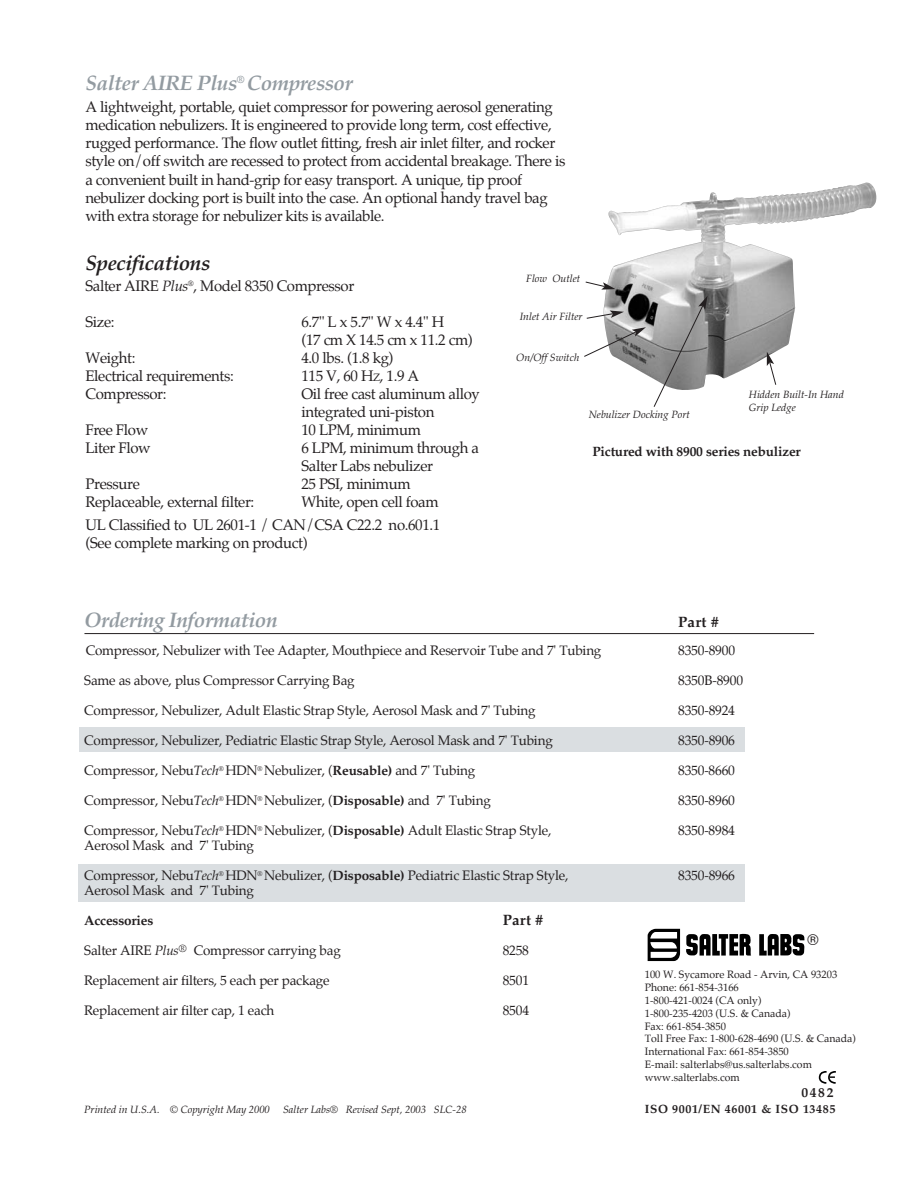
<style>
.page{position:relative;width:918px;height:1188px;background:#fff}
.page>*{position:absolute;margin:0;border:0;box-sizing:border-box;transform-origin:0 0}
.t1{font:italic 700 21px "Palatino";letter-spacing:-.025em;color:#939ba1}
.t2{font:italic 700 21px "Palatino";letter-spacing:-.025em;color:#231f20}
.t3{font:15px/18.3px "Palatino";letter-spacing:-.025em;color:#231f20}
.t4{font:700 15px "Palatino";letter-spacing:.02em;color:#231f20}
.t5{font:15px "Helvetica";color:#231f20}
.t6{font:13.5px "Palatino";letter-spacing:-.015em;color:#231f20}
.t7{font:700 13.5px "Palatino";letter-spacing:-.015em;color:#231f20}
.t8{font:700 12px "Palatino";letter-spacing:.05em;color:#231f20}
.t9{font:10.5px/12.8px "Palatino";color:#231f20}
.t10{font:italic 10.5px/12.8px "Palatino";color:#231f20}
.s1{font-style:italic}
.s2{font-size:10.5px}
.s3{font-weight:700}
</style>
<div class="page">
<div style="left:78px;top:864px;width:667px;height:38px;background:#dadee1"></div>
<div style="left:79px;top:727px;width:666px;height:25px;background:#dadee1"></div>
<hr style="left:84px;top:633px;width:730px;height:1px;background:#231f20">
<img style="left:603px;top:183px;width:273px;height:196px">
<svg style="left:585px;top:281px;width:31px;height:9px"></svg>
<svg style="left:586px;top:310px;width:38px;height:9px"></svg>
<svg style="left:584px;top:327px;width:62px;height:30px"></svg>
<svg style="left:653px;top:296px;width:55px;height:111px"></svg>
<svg style="left:767px;top:352px;width:10px;height:33px"></svg>
<svg style="left:819px;top:1071px;width:17px;height:13px"></svg>
<svg style="left:648px;top:929px;width:32px;height:32px"></svg>
<svg style="left:686px;top:934px;width:65px;height:22px"></svg>
<svg style="left:759px;top:934px;width:46px;height:22px"></svg>
<h1 class="t1" style="left:85px;top:75px;width:269px">Salter AIRE Plus<sup>®</sup> Compressor</h1>
<p class="t3" style="left:85px;top:98px;width:481px">A lightweight, portable, quiet compressor for powering aerosol generating medication nebulizers. It is engineered to provide long term, cost effective, rugged performance. The flow outlet fitting, fresh air inlet filter, and rocker style on/off switch are recessed to protect from accidental breakage. There is a convenient built in hand-grip for easy transport. A unique, tip proof nebulizer docking port is built into the case. An optional handy travel bag with extra storage for nebulizer kits is available.</p>
<h1 class="t2" style="left:85px;top:254px;width:126px">Specifications</h1>
<p class="t3" style="left:85px;top:278px;width:270px">Salter AIRE <span class="s1">Plus</span><sup>®</sup>, Model 8350 Compressor</p>
<p class="t3" style="left:85px;top:314px;width:31px">Size:</p>
<p class="t3" style="left:301px;top:314px;width:173px">6.7" L x 5.7" W x 4.4" H<br>(17 cm X 14.5 cm x 11.2 cm)</p>
<p class="t3" style="left:85px;top:350px;width:52px">Weight:</p>
<p class="t3" style="left:301px;top:350px;width:94px">4.0 lbs. (1.8 kg)</p>
<p class="t3" style="left:85px;top:368px;width:150px">Electrical requirements:</p>
<p class="t3" style="left:302px;top:368px;width:119px">115 V, 60 H<span class="s2">Z</span>, 1.9 A</p>
<p class="t3" style="left:85px;top:386px;width:83px">Compressor:</p>
<p class="t3" style="left:301px;top:386px;width:180px">Oil free cast aluminum alloy integrated uni-piston</p>
<p class="t3" style="left:85px;top:422px;width:64px">Free Flow</p>
<p class="t3" style="left:301px;top:422px;width:121px">10 LPM, minimum</p>
<p class="t3" style="left:85px;top:440px;width:67px">Liter Flow</p>
<p class="t3" style="left:301px;top:440px;width:179px">6 LPM, minimum through a<br>Salter Labs nebulizer</p>
<p class="t3" style="left:85px;top:476px;width:56px">Pressure</p>
<p class="t3" style="left:301px;top:476px;width:111px">25 PSI, minimum</p>
<p class="t3" style="left:85px;top:494px;width:170px">Replaceable, external filter:</p>
<p class="t10" style="left:526px;top:273px;width:56px">Flow Outlet</p>
<p class="t10" style="left:520px;top:311px;width:64px">Inlet Air Filter</p>
<p class="t10" style="left:516px;top:353px;width:65px">On/Off Switch</p>
<p class="t10" style="left:749px;top:389px;width:97px">Hidden Built-In Hand<br>Grip Ledge</p>
<p class="t7" style="left:593px;top:446px;width:210px">Pictured with 8900 series nebulizer</p>
<p class="t10" style="left:589px;top:410px;width:103px">Nebulizer Docking Port</p>
<p class="t3" style="left:85px;top:492px;width:356px;line-height:23px;text-align:right">White, open cell foam<br>UL Classified to UL 2601-1 / CAN/CSA C22.2 no.601.1</p>
<p class="t3" style="left:85px;top:535px;width:224px">(See complete marking on product)</p>
<h1 class="t1" style="left:84px;top:612px;width:195px">Ordering Information</h1>
<p class="t4" style="left:678px;top:616px;width:42px">Part #</p>
<p class="t6" style="left:86px;top:644px;width:517px">Compressor, Nebulizer with Tee Adapter, Mouthpiece and Reservoir Tube and 7' Tubing</p>
<p class="t6" style="left:678px;top:644px;width:58px">8350-8900</p>
<p class="t6" style="left:84px;top:674px;width:272px">Same as above, plus Compressor Carrying Bag</p>
<p class="t6" style="left:678px;top:674px;width:66px">8350B-8900</p>
<p class="t6" style="left:84px;top:704px;width:453px">Compressor, Nebulizer, Adult Elastic Strap Style, Aerosol Mask and 7' Tubing</p>
<p class="t6" style="left:678px;top:704px;width:58px">8350-8924</p>
<p class="t6" style="left:84px;top:734px;width:470px">Compressor, Nebulizer, Pediatric Elastic Strap Style, Aerosol Mask and 7' Tubing</p>
<p class="t6" style="left:678px;top:734px;width:58px">8350-8906</p>
<p class="t6" style="left:84px;top:764px;width:393px">Compressor, Nebu<span class="s1">Tech</span><sup>®</sup> HDN<sup>®</sup> Nebulizer, (<span class="s3">Reusable)</span> and 7' Tubing</p>
<p class="t6" style="left:678px;top:764px;width:58px">8350-8660</p>
<p class="t6" style="left:84px;top:794px;width:408px">Compressor, Nebu<span class="s1">Tech</span><sup>®</sup> HDN<sup>®</sup> Nebulizer, (<span class="s3">Disposable)</span> and 7' Tubing</p>
<p class="t6" style="left:678px;top:794px;width:58px">8350-8960</p>
<p class="t6" style="left:84px;top:824px;width:469px">Compressor, Nebu<span class="s1">Tech</span><sup>®</sup> HDN<sup>®</sup> Nebulizer, (<span class="s3">Disposable)</span> Adult Elastic Strap Style,</p>
<p class="t6" style="left:678px;top:824px;width:58px">8350-8984</p>
<p class="t6" style="left:84px;top:839px;width:171px">Aerosol Mask and 7' Tubing</p>
<p class="t6" style="left:84px;top:869px;width:486px">Compressor, Nebu<span class="s1">Tech</span><sup>®</sup> HDN<sup>®</sup> Nebulizer, (<span class="s3">Disposable)</span> Pediatric Elastic Strap Style,</p>
<p class="t6" style="left:678px;top:869px;width:58px">8350-8966</p>
<p class="t6" style="left:84px;top:884px;width:171px">Aerosol Mask and 7' Tubing</p>
<p class="t7" style="left:84px;top:916px;width:71px">Accessories</p>
<p class="t4" style="left:503px;top:915px;width:42px">Part #</p>
<p class="t6" style="left:84px;top:944px;width:258px">Salter AIRE <span class="s1">Plus</span><sup>®</sup> Compressor carrying bag</p>
<p class="t6" style="left:503px;top:944px;width:28px">8258</p>
<p class="t6" style="left:84px;top:974px;width:247px">Replacement air filters, 5 each per package</p>
<p class="t6" style="left:503px;top:974px;width:28px">8501</p>
<p class="t6" style="left:84px;top:1004px;width:192px">Replacement air filter cap, 1 each</p>
<p class="t6" style="left:503px;top:1004px;width:28px">8504</p>
<p class="t5" style="left:808px;top:933px;width:13px">®</p>
<p class="t9" style="left:645px;top:969px;width:213px">100 W. Sycamore Road - Arvin, CA 93203<br>Phone: 661-854-3166<br>1-800-421-0024 (CA only)<br>1-800-235-4203 (U.S. &amp; Canada)<br>Fax: 661-854-3850<br>Toll Free Fax: 1-800-628-4690 (U.S. &amp; Canada)<br>International Fax: 661-854-3850<br>E-mail: salterlabs@us.salterlabs.com www.salterlabs.com</p>
<p class="t7" style="left:801px;top:1087px;width:34px">0482</p>
<p class="t8" style="left:645px;top:1104px;width:192px">ISO 9001/EN 46001 &amp; ISO 13485</p>
<p class="t10" style="left:84px;top:1105px;width:384px">Printed in U.S.A. © Copyright May 2000 Salter Labs® Revised Sept, 2003 SLC-28</p>
</div>
